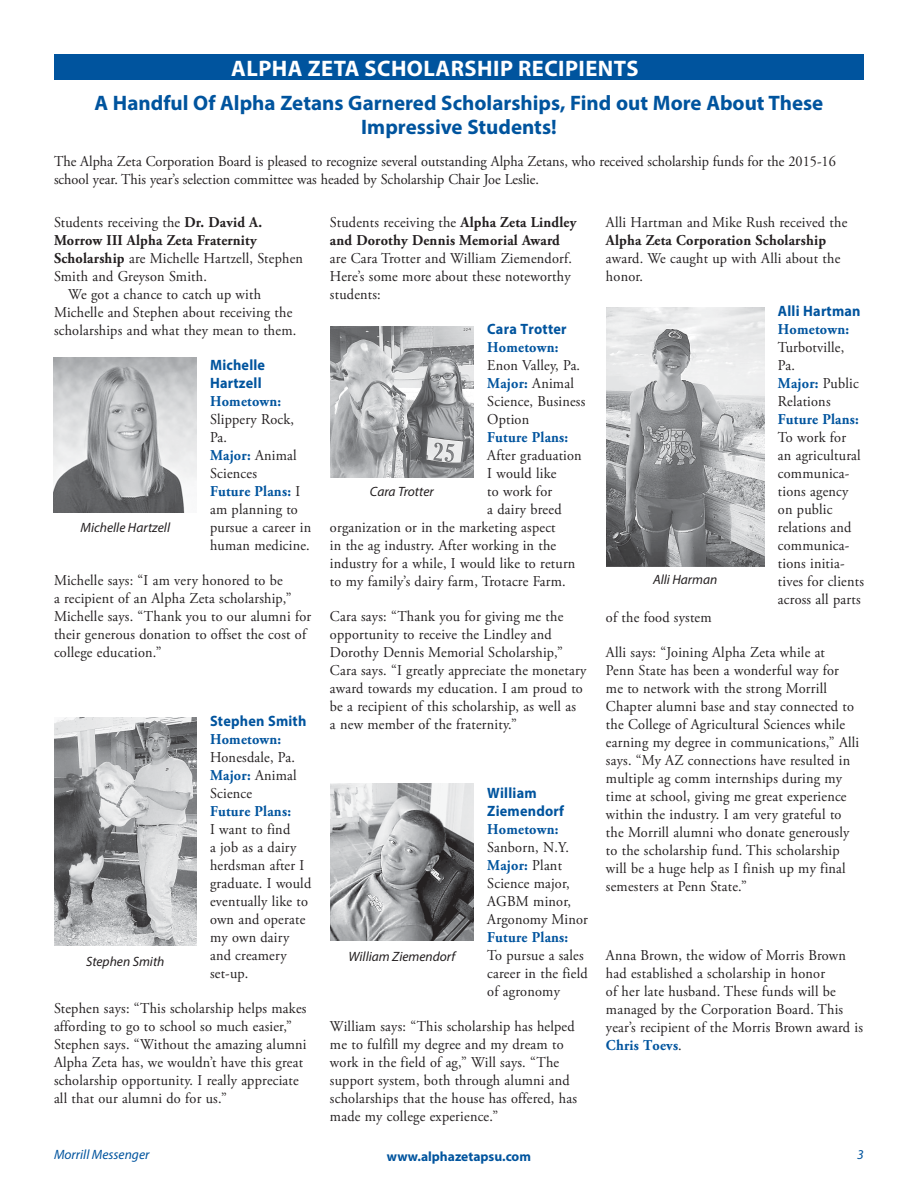
<style>
.page{position:relative;width:918px;height:1188px;background:#fff}
.page>*{position:absolute;margin:0;border:0;box-sizing:border-box;transform-origin:0 0}
.t1{font:700 22.5px "Myriad Pro";letter-spacing:.02em;color:#fff}
.t2{font:700 21px/24px "Myriad Pro";color:#00549e;text-align:center}
.t3{font:15px/18px "Adobe Garamond Pro";letter-spacing:.015em;color:#231f20;scale:.95 1}
.t4{font:700 15px/18px "Adobe Garamond Pro";letter-spacing:.015em;color:#231f20;scale:.95 1}
.t5{font:700 15px "Adobe Garamond Pro";letter-spacing:.015em;color:#00549e;scale:.95 1}
.t6{font:700 15px/18px "Myriad Pro";letter-spacing:.015em;color:#00549e;scale:.95 1}
.t7{font:italic 13.5px "Myriad Pro";color:#231f20}
.t8{font:700 13.5px "Myriad Pro";color:#00549e}
.t9{font:italic 13.5px "Myriad Pro";color:#00549e}
.s1{font-weight:700}
.s2{font-weight:700;color:#00549e}
.s3{font-weight:400}
</style>
<div class="page">
<img style="left:54px;top:718px;width:143px;height:228px">
<img style="left:54px;top:358px;width:143px;height:155px">
<img style="left:330px;top:327px;width:144px;height:151px">
<img style="left:606px;top:307px;width:158px;height:259px">
<img style="left:330px;top:784px;width:144px;height:156px">
<div style="left:54px;top:54px;width:810px;height:26px;background:#00549e"></div>
<h1 class="t1" style="left:231px;top:53px;width:409px">ALPHA ZETA SCHOLARSHIP RECIPIENTS</h1>
<h2 class="t2" style="left:95px;top:90px;width:730px">A Handful Of Alpha Zetans Garnered Scholarships, Find out More About These<br>Impressive Students!</h2>
<p class="t3" style="left:54px;top:153px;width:824px">The Alpha Zeta Corporation Board is pleased to recognize several outstanding Alpha Zetans, who received scholarship funds for the 2015-16 school year. This year’s selection committee was headed by Scholarship Chair Joe Leslie.</p>
<p class="t3" style="left:54px;top:214px;width:221px">Students receiving the <span class="s1">Dr. David A.</span></p>
<p class="t4" style="left:54px;top:232px;width:215px">Morrow III Alpha Zeta Fraternity</p>
<p class="t3" style="left:54px;top:250px;width:264px"><span class="s1">Scholarship</span> are Michelle Hartzell, Stephen</p>
<p class="t3" style="left:54px;top:268px;width:162px">Smith and Greyson Smith.</p>
<p class="t3" style="left:68px;top:286px;width:204px">We got a chance to catch up with</p>
<p class="t3" style="left:54px;top:304px;width:252px">Michelle and Stephen about receiving the</p>
<p class="t3" style="left:54px;top:322px;width:257px">scholarships and what they mean to them.</p>
<p class="t6" style="left:210px;top:356px;width:60px">Michelle<br>Hartzell</p>
<p class="t5" style="left:210px;top:393px;width:76px">Hometown:</p>
<p class="t3" style="left:210px;top:411px;width:108px">Slippery Rock,<br>Pa.<br><span class="s2">Major:</span> Animal<br>Sciences<br><span class="s2">Future Plans:</span> I am planning to pursue a career in human medicine.</p>
<p class="t3" style="left:54px;top:572px;width:272px">Michelle says: “I am very honored to be<br>a recipient of an Alpha Zeta scholarship,” Michelle says. “Thank you to our alumni for their generous donation to offset the cost of college education.”</p>
<p class="t4" style="left:330px;top:214px;width:261px"><span class="s3">Students receiving the</span> Alpha Zeta Lindley and Dorothy Dennis Memorial Award</p>
<p class="t3" style="left:330px;top:250px;width:256px;text-align:justify">are Cara Trotter and William Ziemendorf.<br>Here’s some more about these noteworthy students:</p>
<p class="t6" style="left:487px;top:320px;width:85px">Cara Trotter</p>
<p class="t5" style="left:487px;top:339px;width:76px">Hometown:</p>
<p class="t3" style="left:487px;top:357px;width:105px">Enon Valley, Pa.<br><span class="s2">Major:</span> Animal<br>Science, Business<br>Option</p>
<p class="t5" style="left:487px;top:429px;width:87px">Future Plans:</p>
<p class="t3" style="left:487px;top:447px;width:101px">After graduation</p>
<p class="t3" style="left:487px;top:465px;width:74px">I would like</p>
<p class="t3" style="left:487px;top:483px;width:70px">to work for</p>
<p class="t3" style="left:487px;top:501px;width:80px">a dairy breed</p>
<p class="t3" style="left:330px;top:519px;width:239px">organization or in the marketing aspect</p>
<p class="t3" style="left:330px;top:537px;width:240px">in the ag industry. After working in the</p>
<p class="t3" style="left:330px;top:555px;width:260px">industry for a while, I would like to return</p>
<p class="t3" style="left:330px;top:573px;width:250px">to my family’s dairy farm, Trotacre Farm.</p>
<p class="t3" style="left:330px;top:608px;width:271px">Cara says: “Thank you for giving me the opportunity to receive the Lindley and Dorothy Dennis Memorial Scholarship,” Cara says. “I greatly appreciate the monetary award towards my education. I am proud to be a recipient of this scholarship, as well as<br>a new member of the fraternity.”</p>
<p class="t7" style="left:370px;top:483px;width:65px">Cara Trotter</p>
<p class="t7" style="left:80px;top:519px;width:91px">Michelle Hartzell</p>
<p class="t6" style="left:210px;top:712px;width:103px">Stephen Smith</p>
<p class="t5" style="left:210px;top:731px;width:76px">Hometown:</p>
<p class="t3" style="left:210px;top:749px;width:93px;text-align:justify">Honesdale, Pa.<br><span class="s2">Major:</span> Animal Science</p>
<p class="t5" style="left:210px;top:803px;width:87px">Future Plans:</p>
<p class="t3" style="left:210px;top:821px;width:108px">I want to find<br>a job as a dairy herdsman after I graduate. I would eventually like to own and operate my own dairy and creamery set-up.</p>
<p class="t3" style="left:54px;top:1000px;width:267px">Stephen says: “This scholarship helps makes affording to go to school so much easier,” Stephen says. “Without the amazing alumni Alpha Zeta has, we wouldn’t have this great scholarship opportunity. I really appreciate all that our alumni do for us.”</p>
<p class="t6" style="left:487px;top:784px;width:82px">William<br>Ziemendorf</p>
<p class="t5" style="left:487px;top:821px;width:76px">Hometown:</p>
<p class="t3" style="left:487px;top:839px;width:108px">Sanborn, N.Y.<br><span class="s2">Major:</span> Plant<br>Science major,<br>AGBM minor,<br>Argonomy Minor</p>
<p class="t5" style="left:487px;top:929px;width:87px">Future Plans:</p>
<p class="t3" style="left:487px;top:947px;width:107px">To pursue a sales career in the field of agronomy</p>
<p class="t3" style="left:330px;top:1018px;width:261px">William says: “This scholarship has helped me to fulfill my degree and my dream to work in the field of ag,” Will says. “The support system, both through alumni and scholarships that the house has offered, has made my college experience.”</p>
<p class="t7" style="left:86px;top:953px;width:80px">Stephen Smith</p>
<p class="t7" style="left:348px;top:949px;width:108px">William Ziemendorf</p>
<p class="t3" style="left:606px;top:214px;width:256px">Alli Hartman and Mike Rush received the</p>
<p class="t4" style="left:606px;top:232px;width:233px">Alpha Zeta Corporation Scholarship</p>
<p class="t3" style="left:606px;top:250px;width:248px">award. We caught up with Alli about the honor.</p>
<p class="t6" style="left:778px;top:302px;width:89px">Alli Hartman</p>
<p class="t5" style="left:778px;top:321px;width:76px">Hometown:</p>
<p class="t3" style="left:778px;top:339px;width:87px">Turbotville,<br>Pa.<br><span class="s2">Major:</span> Public<br>Relations</p>
<p class="t5" style="left:778px;top:411px;width:87px">Future Plans:</p>
<p class="t3" style="left:778px;top:429px;width:92px">To work for<br>an agricultural communica&shy;tions agency on public relations and communica&shy;tions initia&shy;tives for clients across all parts</p>
<p class="t3" style="left:606px;top:609px;width:113px">of the food system</p>
<p class="t3" style="left:606px;top:644px;width:268px">Alli says: “Joining Alpha Zeta while at<br>Penn State has been a wonderful way for me to network with the strong Morrill Chapter alumni base and stay connected to the College of Agricultural Sciences while earning my degree in communications,” Alli says. “My AZ connections have resulted in multiple ag comm internships during my time at school, giving me great experience within the industry. I am very grateful to the Morrill alumni who donate generously to the scholarship fund. This scholarship will be a huge help as I finish up my final semesters at Penn State.”</p>
<p class="t7" style="left:653px;top:571px;width:66px">Alli Harman</p>
<p class="t3" style="left:606px;top:947px;width:272px">Anna Brown, the widow of Morris Brown had established a scholarship in honor<br>of her late husband. These funds will be managed by the Corporation Board. This year’s recipient of the Morris Brown award is <span class="s2">Chris Toevs</span>.</p>
<p class="t9" style="left:54px;top:1146px;width:97px">Morrill Messenger</p>
<p class="t8" style="left:387px;top:1147px;width:146px">www.alphazetapsu.com</p>
<p class="t9" style="left:857px;top:1146px;width:8px">3</p>
</div>
